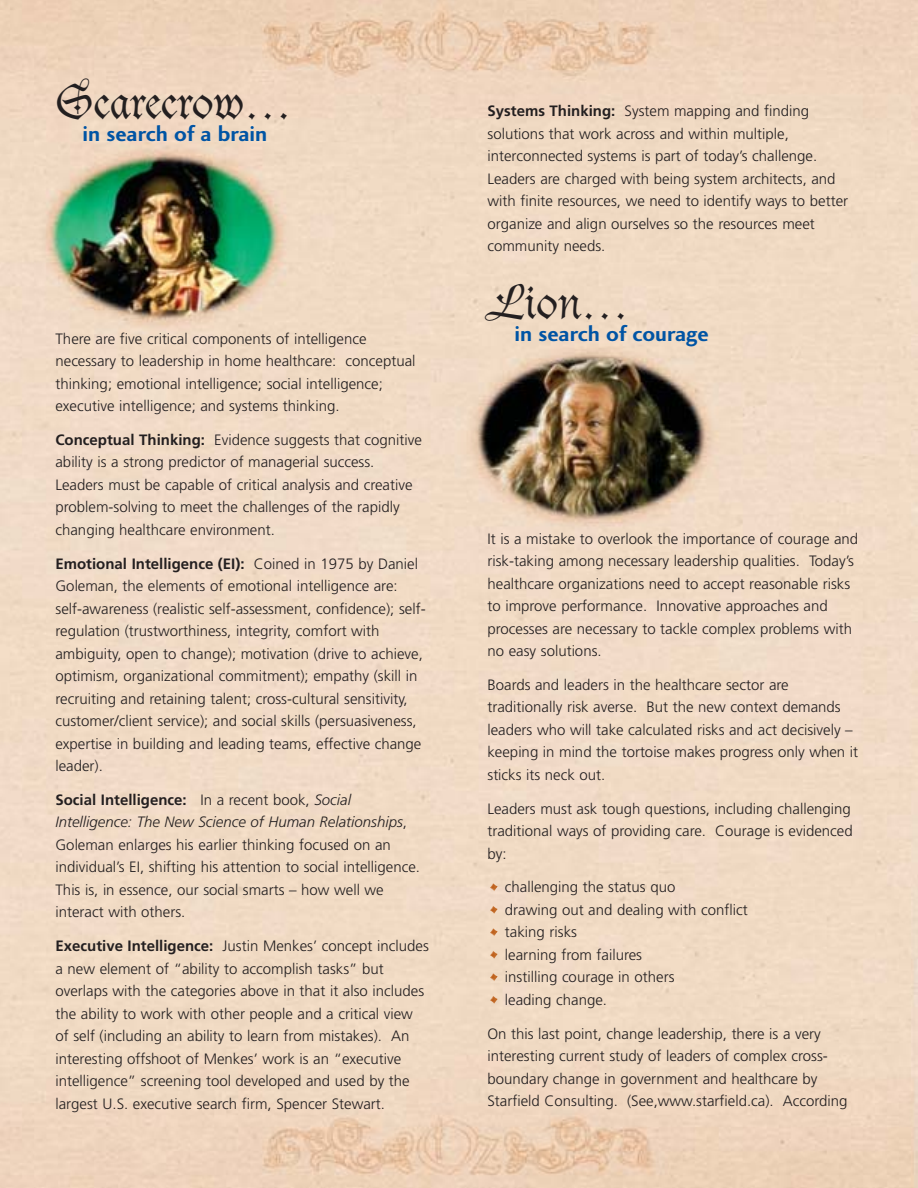
<style>
.page{position:relative;width:918px;height:1188px;background:#fff}
.page>*{position:absolute;margin:0;border:0;box-sizing:border-box;transform-origin:0 0}
.t1{font:48px "Duc De Berry";color:#231f20}
.t2{font:22.5px "Charlotte Sans Bold Plain";color:#0054a4}
.t3{font:300 15px/22.5px "Frutiger";color:#231f20}
.s1{font-weight:700}
.s2{font-style:italic}
</style>
<div class="page">
<img style="left:0;top:0;width:918px;height:1188px">
<svg style="left:490px;top:996px;width:8px;height:8px"></svg>
<svg style="left:490px;top:973px;width:8px;height:8px"></svg>
<svg style="left:490px;top:951px;width:8px;height:8px"></svg>
<svg style="left:490px;top:928px;width:8px;height:8px"></svg>
<svg style="left:490px;top:906px;width:8px;height:8px"></svg>
<svg style="left:490px;top:883px;width:8px;height:8px"></svg>
<h1 class="t1" style="left:55px;top:82px;width:238px">Scarecrow…</h1>
<h2 class="t2" style="left:82px;top:125px;width:186px">in search of a brain</h2>
<p class="t3" style="left:55px;top:328px;width:362px">There are five critical components of intelligence necessary to leadership in home healthcare: conceptual thinking; emotional intelligence; social intelligence; executive intelligence; and systems thinking.</p>
<p class="t3" style="left:55px;top:429px;width:368px"><span class="s1">Conceptual Thinking:</span> Evidence suggests that cognitive ability is a strong predictor of managerial success.<br>Leaders must be capable of critical analysis and creative problem-solving to meet the challenges of the rapidly changing healthcare environment.</p>
<p class="t3" style="left:55px;top:553px;width:372px"><span class="s1">Emotional Intelligence (EI):</span> Coined in 1975 by Daniel Goleman, the elements of emotional intelligence are: self-awareness (realistic self-assessment, confidence); self&shy;regulation (trustworthiness, integrity, comfort with ambiguity, open to change); motivation (drive to achieve, optimism, organizational commitment); empathy (skill in recruiting and retaining talent; cross-cultural sensitivity, customer/client service); and social skills (persuasiveness, expertise in building and leading teams, effective change leader).</p>
<p class="t3" style="left:55px;top:789px;width:366px"><span class="s1">Social Intelligence:</span> In a recent book, <span class="s2">Social Intelligence: The New Science of Human Relationships</span>, Goleman enlarges his earlier thinking focused on an individual’s EI, shifting his attention to social intelligence.<br>This is, in essence, our social smarts – how well we interact with others.</p>
<p class="t3" style="left:55px;top:936px;width:375px"><span class="s1">Executive Intelligence:</span> Justin Menkes’ concept includes a new element of “ability to accomplish tasks” but overlaps with the categories above in that it also includes the ability to work with other people and a critical view of self (including an ability to learn from mistakes). An interesting offshoot of Menkes’ work is an “executive intelligence” screening tool developed and used by the largest U.S. executive search firm, Spencer Stewart.</p>
<p class="t3" style="left:487px;top:101px;width:362px"><span class="s1">Systems Thinking:</span> System mapping and finding solutions that work across and within multiple, interconnected systems is part of today’s challenge.<br>Leaders are charged with being system architects, and with finite resources, we need to identify ways to better organize and align ourselves so the resources meet community needs.</p>
<h1 class="t1" style="left:488px;top:283px;width:143px">Lion…</h1>
<h2 class="t2" style="left:514px;top:325px;width:196px">in search of courage</h2>
<p class="t3" style="left:488px;top:528px;width:372px">It is a mistake to overlook the importance of courage and risk-taking among necessary leadership qualities. Today’s healthcare organizations need to accept reasonable risks to improve performance. Innovative approaches and processes are necessary to tackle complex problems with no easy solutions.</p>
<p class="t3" style="left:488px;top:675px;width:372px">Boards and leaders in the healthcare sector are traditionally risk averse. But the new context demands leaders who will take calculated risks and act decisively – keeping in mind the tortoise makes progress only when it sticks its neck out.</p>
<p class="t3" style="left:488px;top:798px;width:367px">Leaders must ask tough questions, including challenging traditional ways of providing care. Courage is evidenced by:</p>
<p class="t3" style="left:505px;top:877px;width:244px">challenging the status quo<br>drawing out and dealing with conflict taking risks<br>learning from failures<br>instilling courage in others<br>leading change.</p>
<p class="t3" style="left:488px;top:1023px;width:362px">On this last point, change leadership, there is a very interesting current study of leaders of complex cross&shy;boundary change in government and healthcare by Starfield Consulting. (See,www.starfield.ca). According</p>
</div>
